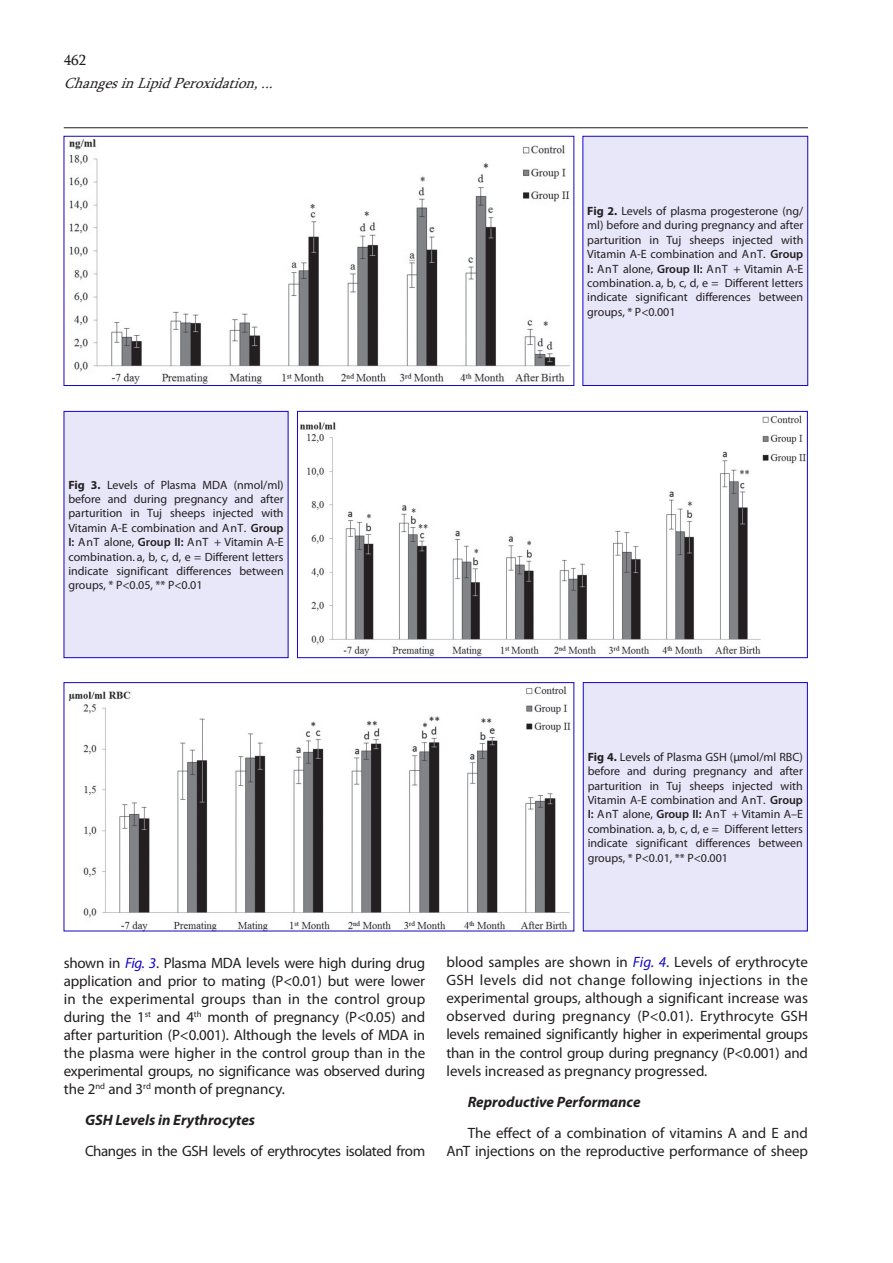
<style>
.page{position:relative;width:893px;height:1263px;background:#fff}
.page>*{position:absolute;margin:0;border:0;box-sizing:border-box;transform-origin:0 0}
.t1{font:15px/18px "Myriad Pro";letter-spacing:-.01em;color:#231f20;text-align:justify}
.t2{font:15px "Myriad Pro";letter-spacing:-.03em;color:#231f20}
.t3{font:italic 700 15px "Myriad Pro";color:#231f20}
.t4{font:italic 15px "Sylfaen";color:#231f20}
.t5{font:15px "Sylfaen";color:#231f20}
.t6{font:12px/14.4px "Myriad Pro";color:#231f20;text-align:justify}
.s1{font-weight:700}
.s2{font-weight:600}
.s3{font-style:italic;color:#1506c7}
</style>
<div class="page">
<hr style="left:64px;top:127px;width:744px;height:1px;background:#231f20">
<img style="left:69px;top:139px;width:501px;height:245px">
<div style="left:64px;top:136px;width:510px;height:250px;border:1px solid #1506c7"></div>
<img style="left:300px;top:415px;width:505px;height:241px">
<div style="left:297px;top:411px;width:510px;height:247px;border:1px solid #1506c7"></div>
<img style="left:68px;top:686px;width:503px;height:243px">
<div style="left:64px;top:682px;width:510px;height:249px;border:1px solid #1506c7"></div>
<div style="left:583px;top:136px;width:225px;height:249px;background:#e8e6f9"></div>
<div style="left:583px;top:136px;width:225px;height:250px;border:1px solid #1506c7"></div>
<div style="left:64px;top:411px;width:224px;height:247px;background:#e8e6f9"></div>
<div style="left:64px;top:411px;width:224px;height:247px;border:1px solid #1506c7"></div>
<div style="left:583px;top:682px;width:224px;height:249px;background:#e8e6f9"></div>
<div style="left:583px;top:682px;width:224px;height:249px;border:1px solid #1506c7"></div>
<p class="t5" style="left:64px;top:50px;width:24px">462</p>
<p class="t4" style="left:64px;top:73px;width:217px">ChangesinLipidPeroxidation,...</p>
<p class="t6" style="left:587px;top:204px;width:218px"><span class="s1">Fig 2.</span> Levels of plasma progesterone (ng/ ml) before and during pregnancy and after parturition in Tuj sheeps injected with Vitamin A-E combination and AnT. <span class="s2">Group I:</span> AnT alone, <span class="s2">Group II:</span> AnT + Vitamin A-E combination. a, b, c, d, e = Different letters indicate significant differences between groups, * P&lt;0.001</p>
<p class="t6" style="left:68px;top:477px;width:217px"><span class="s1">Fig 3.</span> Levels of Plasma MDA (nmol/ml) before and during pregnancy and after parturition in Tuj sheeps injected with Vitamin A-E combination and AnT. <span class="s2">Group I:</span> AnT alone, <span class="s2">Group II:</span> AnT + Vitamin A-E combination. a, b, c, d, e = Different letters indicate significant differences between groups, * P&lt;0.05, ** P&lt;0.01</p>
<p class="t6" style="left:588px;top:749px;width:217px"><span class="s1">Fig 4.</span> Levels of Plasma GSH (µmol/ml RBC) before and during pregnancy and after parturition in Tuj sheeps injected with Vitamin A-E combination and AnT. <span class="s2">Group I:</span> AnT alone, <span class="s2">Group II:</span> AnT + Vitamin A–E combination. a, b, c, d, e = Different letters indicate significant differences between groups, * P&lt;0.01, ** P&lt;0.001</p>
<p class="t1" style="left:64px;top:954px;width:363px">shown in <span class="s3">Fig. 3</span>. Plasma MDA levels were high during drug application and prior to mating (P&lt;0.01) but were lower in the experimental groups than in the control group during the 1<sup>st</sup> and 4<sup>th</sup> month of pregnancy (P&lt;0.05) and after parturition (P&lt;0.001). Although the levels of MDA in the plasma were higher in the control group than in the experimental groups, no significance was observed during the 2<sup>nd</sup> and 3<sup>rd</sup> month of pregnancy.</p>
<p class="t3" style="left:85px;top:1110px;width:172px">GSH Levels in Erythrocytes</p>
<p class="t2" style="left:85px;top:1141px;width:342px">Changes in the GSH levels of erythrocytes isolated from</p>
<p class="t1" style="left:446px;top:952px;width:363px">blood samples are shown in <span class="s3">Fig. 4</span>. Levels of erythrocyte GSH levels did not change following injections in the experimental groups, although a significant increase was observed during pregnancy (P&lt;0.01). Erythrocyte GSH levels remained significantly higher in experimental groups than in the control group during pregnancy (P&lt;0.001) and levels increased as pregnancy progressed.</p>
<p class="t3" style="left:468px;top:1092px;width:174px">Reproductive Performance</p>
<p class="t1" style="left:446px;top:1123px;width:363px;text-align:right">The effect of a combination of vitamins A and E and<br>AnT injections on the reproductive performance of sheep</p>
</div>
